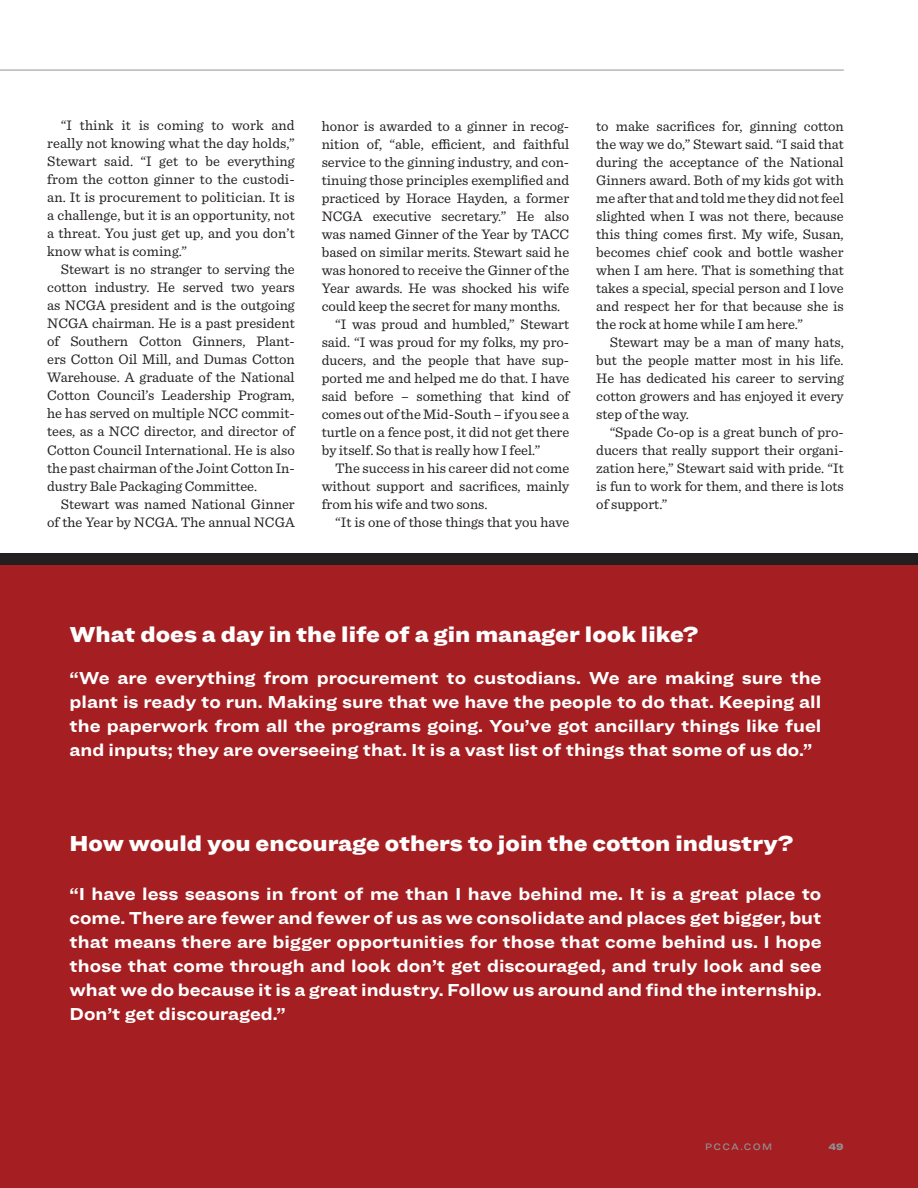
<style>
.page{position:relative;width:918px;height:1188px;background:#fff}
.page>*{position:absolute;margin:0;border:0;box-sizing:border-box;transform-origin:0 0}
.General_Copy{font:900 22.5px "Ringside Wide";color:#fff}
.General_Copy-2{font:700 18px/24px "Ringside Wide";color:#fff;text-align:justify}
.General_Copy-3{font:14.4px/18px "Sentinel";color:#231f20;text-align:justify}
.t1{font:500 9.75px "Ringside Wide";letter-spacing:.125em;color:#909294}
.t2{font:900 9.75px "Ringside Wide";color:#909294}
</style>
<div class="page">
<hr style="left:0;top:70px;width:844px;height:1px;background:#909294">
<div style="left:0;top:564px;width:918px;height:624px;background:#a51e21"></div>
<div style="left:0;top:553px;width:918px;height:11px;background:#231f20"></div>
<p class="General_Copy-3" style="left:47px;top:116px;width:249px;text-indent:14px">“I think it is coming to work and really not knowing what the day holds,” Stewart said. “I get to be everything from the cotton ginner to the custodi&shy;an. It is procurement to politician. It is a challenge, but it is an opportunity, not a threat. You just get up, and you don’t know what is coming.”</p>
<p class="General_Copy-3" style="left:47px;top:260px;width:249px;text-indent:14px">Stewart is no stranger to serving the cotton industry. He served two years as NCGA president and is the outgoing NCGA chairman. He is a past president of Southern Cotton Ginners, Plant&shy;ers Cotton Oil Mill, and Dumas Cotton Warehouse. A graduate of the National Cotton Council’s Leadership Program, he has served on multiple NCC commit&shy;tees, as a NCC director, and director of Cotton Council International. He is also the past chairman of the Joint Cotton In&shy;dustry Bale Packaging Committee.</p>
<p class="General_Copy-3" style="left:47px;top:494px;width:249px;text-align:right">Stewart was named National Ginner of the Year by NCGA. The annual NCGA</p>
<p class="General_Copy-3" style="left:322px;top:116px;width:249px">honor is awarded to a ginner in recog&shy;nition of, “able, efficient, and faithful service to the ginning industry, and con&shy;tinuing those principles exemplified and practiced by Horace Hayden, a former NCGA executive secretary.” He also was named Ginner of the Year by TACC based on similar merits. Stewart said he was honored to receive the Ginner of the Year awards. He was shocked his wife could keep the secret for many months.</p>
<p class="General_Copy-3" style="left:322px;top:314px;width:249px;text-indent:14px">“I was proud and humbled,” Stewart said. “I was proud for my folks, my pro&shy;ducers, and the people that have sup&shy;ported me and helped me do that. I have said before – something that kind of comes out of the Mid-South – if you see a turtle on a fence post, it did not get there by itself. So that is really how I feel.”</p>
<p class="General_Copy-3" style="left:322px;top:458px;width:249px;text-indent:14px">The success in his career did not come without support and sacrifices, mainly from his wife and two sons.</p>
<p class="General_Copy-3" style="left:335px;top:512px;width:236px">“It is one of those things that you have</p>
<p class="General_Copy-3" style="left:596px;top:116px;width:249px">to make sacrifices for, ginning cotton the way we do,” Stewart said. “I said that during the acceptance of the National Ginners award. Both of my kids got with me after that and told me they did not feel slighted when I was not there, because this thing comes first. My wife, Susan, becomes chief cook and bottle washer when I am here. That is something that takes a special, special person and I love and respect her for that because she is the rock at home while I am here.”</p>
<p class="General_Copy-3" style="left:596px;top:332px;width:249px;text-indent:14px">Stewart may be a man of many hats, but the people matter most in his life.<br>He has dedicated his career to serving cotton growers and has enjoyed it every step of the way.</p>
<p class="General_Copy-3" style="left:596px;top:422px;width:249px;text-indent:13px">“Spade Co-op is a great bunch of pro&shy;ducers that really support their organi&shy;zation here,” Stewart said with pride. “It is fun to work for them, and there is lots of support.”</p>
<p class="General_Copy" style="left:70px;top:617px;width:630px">What does a day in the life of a gin manager look like?</p>
<p class="General_Copy-2" style="left:70px;top:666px;width:753px">“We are everything from procurement to custodians. We are making sure the plant is ready to run. Making sure that we have the people to do that. Keeping all the paperwork from all the programs going. You’ve got ancillary things like fuel and inputs; they are overseeing that. It is a vast list of things that some of us do.”</p>
<p class="General_Copy" style="left:70px;top:826px;width:725px">How would you encourage others to join the cotton industry?</p>
<p class="General_Copy-2" style="left:70px;top:882px;width:754px">“I have less seasons in front of me than I have behind me. It is a great place to come. There are fewer and fewer of us as we consolidate and places get bigger, but that means there are bigger opportunities for those that come behind us. I hope those that come through and look don’t get discouraged, and truly look and see what we do because it is a great industry. Follow us around and find the internship.<br>Don’t get discouraged.”</p>
<p class="t1" style="left:705px;top:1140px;width:69px">PCCA.COM</p>
<p class="t2" style="left:828px;top:1140px;width:17px">49</p>
</div>
